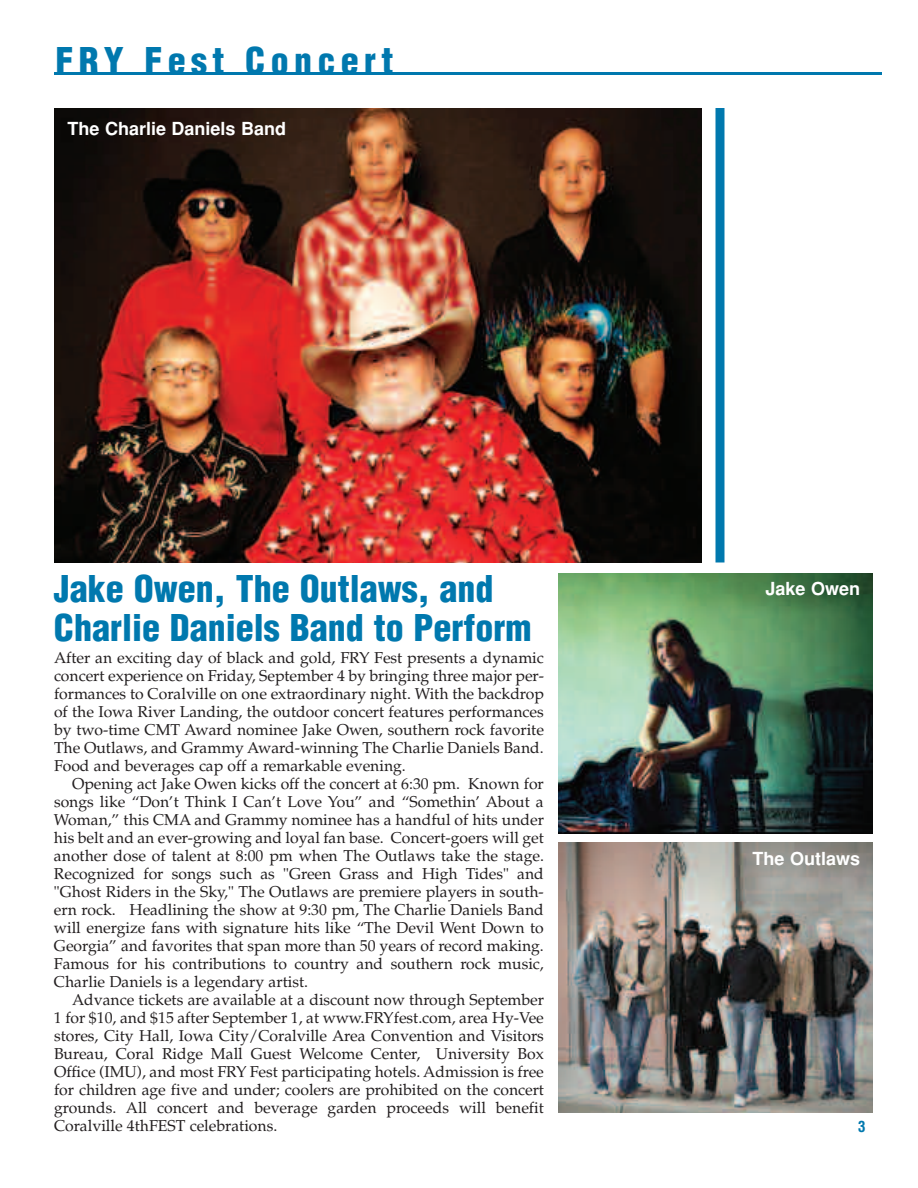
<style>
.page{position:relative;width:918px;height:1188px;background:#fff}
.page>*{position:absolute;margin:0;border:0;box-sizing:border-box;transform-origin:0 0}
.t1{font:900 condensed 36px/39px "Helvetica";color:#0078ae}
.t2{font:900 condensed 36px "Helvetica";letter-spacing:.15em;color:#0078ae}
.t3{font:700 18px "Helvetica";color:#fff}
.t4{font:15.75px/18px "Palatino";color:#231f20;text-align:justify}
.t5{font:700 condensed 15px "Helvetica";color:#0078ae}
</style>
<div class="page">
<div style="left:716px;top:108px;width:8px;height:454px;background:#0078ae"></div>
<hr style="left:54px;top:72px;width:828px;height:3px;background:#0078ae">
<img style="left:54px;top:108px;width:648px;height:454px">
<img style="left:558px;top:573px;width:315px;height:261px">
<img style="left:558px;top:843px;width:315px;height:270px">
<h1 class="t2" style="left:56px;top:40px;width:340px">FRY Fest Concert</h1>
<p class="t3" style="left:68px;top:118px;width:220px">The Charlie Daniels Band</p>
<h1 class="t1" style="left:54px;top:570px;width:479px">Jake Owen, The Outlaws, and<br>Charlie Daniels Band to Perform</h1>
<p class="t4" style="left:54px;top:649px;width:492px">After an exciting day of black and gold, FRY Fest presents a dynamic concert experience on Friday, September 4 by bringing three major per&shy;formances to Coralville on one extraordinary night. With the backdrop of the Iowa River Landing, the outdoor concert features performances by two-time CMT Award nominee Jake Owen, southern rock favorite The Outlaws, and Grammy Award-winning The Charlie Daniels Band.<br>Food and beverages cap off a remarkable evening.</p>
<p class="t4" style="left:54px;top:775px;width:491px;text-indent:18px">Opening act Jake Owen kicks off the concert at 6:30 pm. Known for songs like “Don’t Think I Can’t Love You” and “Somethin’ About a Woman,” this CMA and Grammy nominee has a handful of hits under his belt and an ever-growing and loyal fan base. Concert-goers will get another dose of talent at 8:00 pm when The Outlaws take the stage.<br>Recognized for songs such as "Green Grass and High Tides" and "Ghost Riders in the Sky," The Outlaws are premiere players in south&shy;ern rock. Headlining the show at 9:30 pm, The Charlie Daniels Band will energize fans with signature hits like “The Devil Went Down to Georgia” and favorites that span more than 50 years of record making.<br>Famous for his contributions to country and southern rock music, Charlie Daniels is a legendary artist.</p>
<p class="t4" style="left:54px;top:991px;width:492px;text-indent:18px">Advance tickets are available at a discount now through September 1 for $10, and $15 after September 1, at www.FRYfest.com, area Hy-Vee stores, City Hall, Iowa City/Coralville Area Convention and Visitors Bureau, Coral Ridge Mall Guest Welcome Center, University Box Office (IMU), and most FRY Fest participating hotels. Admission is free for children age five and under; coolers are prohibited on the concert grounds. All concert and beverage garden proceeds will benefit Coralville 4thFEST celebrations.</p>
<p class="t3" style="left:766px;top:578px;width:96px">Jake Owen</p>
<p class="t3" style="left:753px;top:848px;width:109px">The Outlaws</p>
<p class="t5" style="left:858px;top:1118px;width:9px">3</p>
</div>
